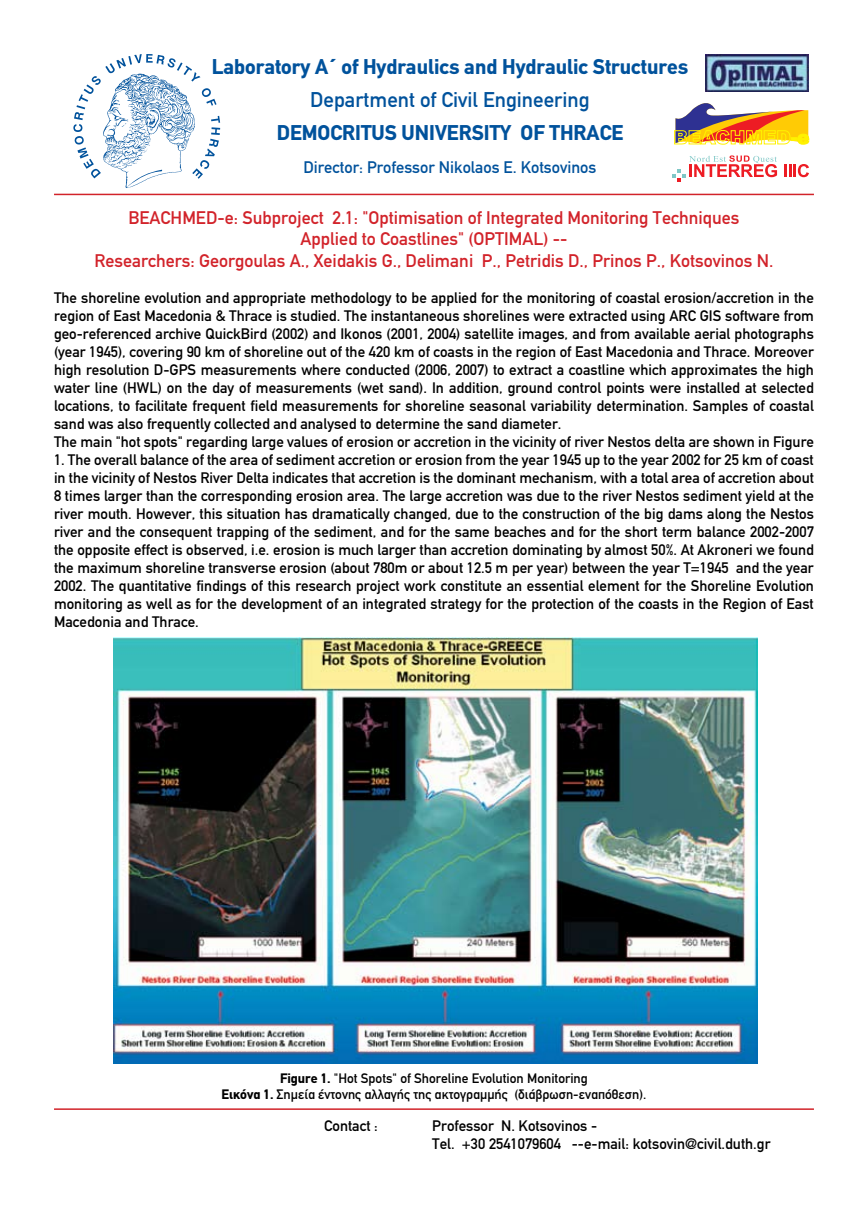
<style>
.page{position:relative;width:868px;height:1208px;background:#fff}
.page>*{position:absolute;margin:0;border:0;box-sizing:border-box;transform-origin:0 0}
.t1{font:700 21px "RP Din";color:#00529c}
.t2{font:21px "RP Din";color:#00529c}
.t3{font:18px/21.6px "RP Din";color:#d2232a;text-align:center}
.t4{font:16.5px "RP Din";color:#00529c}
.t5{font:15px/18px "RP Din";color:#000}
.t6{font:13.5px/16.2px "RP Din";color:#000;text-align:center}
.s1{font-weight:700}
</style>
<div class="page">
<hr style="left:54px;top:194px;width:759px;height:1px;background:#d2232a">
<svg style="left:73px;top:54px;width:147px;height:134px"></svg>
<svg style="left:674px;top:103px;width:135px;height:41px"></svg>
<svg style="left:784px;top:164px;width:24px;height:13px"></svg>
<svg style="left:672px;top:155px;width:105px;height:27px"></svg>
<img style="left:705px;top:54px;width:103px;height:38px">
<hr style="left:54px;top:1108px;width:759px;height:1px;background:#d2232a">
<img style="left:113px;top:638px;width:644px;height:425px">
<h1 class="t1" style="left:212px;top:58px;width:478px">Laboratory Α΄ of Hydraulics and Hydraulic Structures</h1>
<h1 class="t2" style="left:310px;top:91px;width:281px">Department of Civil Engineering</h1>
<h1 class="t1" style="left:277px;top:124px;width:348px">DEMOCRITUS UNIVERSITY OF THRACE</h1>
<p class="t4" style="left:303px;top:161px;width:294px">Director: Professor Nikolaos E. Kotsovinos</p>
<p class="t3" style="left:94px;top:208px;width:680px">BEACHMED-e: Subproject 2.1: "Optimisation of Integrated Monitoring Techniques<br>Applied to Coastlines" (OPTIMAL) --<br>Researchers: Georgoulas A., Xeidakis G., Delimani P., Petridis D., Prinos P., Kotsovinos Ν.</p>
<p class="t5" style="left:54px;top:290px;width:761px">The shoreline evolution and appropriate methodology to be applied for the monitoring of coastal erosion/accretion in the region of East Macedonia &amp; Thrace is studied. The instantaneous shorelines were extracted using ARC GIS software from geo-referenced archive QuickBird (2002) and Ikonos (2001, 2004) satellite images, and from available aerial photographs (year 1945), covering 90 km of shoreline out of the 420 km of coasts in the region of East Macedonia and Thrace. Moreover high resolution D-GPS measurements where conducted (2006, 2007) to extract a coastline which approximates the high water line (HWL) on the day of measurements (wet sand). In addition, ground control points were installed at selected locations, to facilitate frequent field measurements for shoreline seasonal variability determination. Samples of coastal sand was also frequently collected and analysed to determine the sand diameter.<br>The main "hot spots" regarding large values of erosion or accretion in the vicinity of river Nestos delta are shown in Figure</p>
<p class="t5" style="left:54px;top:452px;width:761px;text-align:justify">1. The overall balance of the area of sediment accretion or erosion from the year 1945 up to the year 2002 for 25 km of coast in the vicinity of Nestos River Delta indicates that accretion is the dominant mechanism, with a total area of accretion about 8 times larger than the corresponding erosion area. The large accretion was due to the river Nestos sediment yield at the river mouth. However, this situation has dramatically changed, due to the construction of the big dams along the Nestos river and the consequent trapping of the sediment, and for the same beaches and for the short term balance 2002-2007 the opposite effect is observed, i.e. erosion is much larger than accretion dominating by almost 50%. At Akroneri we found the maximum shoreline transverse erosion (about 780m or about 12.5 m per year) between the year T=1945 and the year 2002. The quantitative findings of this research project work constitute an essential element for the Shoreline Evolution monitoring as well as for the development of an integrated strategy for the protection of the coasts in the Region of East Macedonia and Thrace.</p>
<p class="t6" style="left:222px;top:1071px;width:426px"><span class="s1">Figure 1.</span> "Hot Spots" of Shoreline Evolution Monitoring<br><span class="s1">Εικόνα 1.</span> Σημεία έντονης αλλαγής της ακτογραμμής (διάβρωση-εναπόθεση).</p>
<p class="t5" style="left:324px;top:1118px;width:55px">Contact :</p>
<p class="t5" style="left:432px;top:1118px;width:339px">Professor Ν. Κotsovinos -<br>Tel. +30 2541079604 --e-mail: kotsovin@civil.duth.gr</p>
</div>
